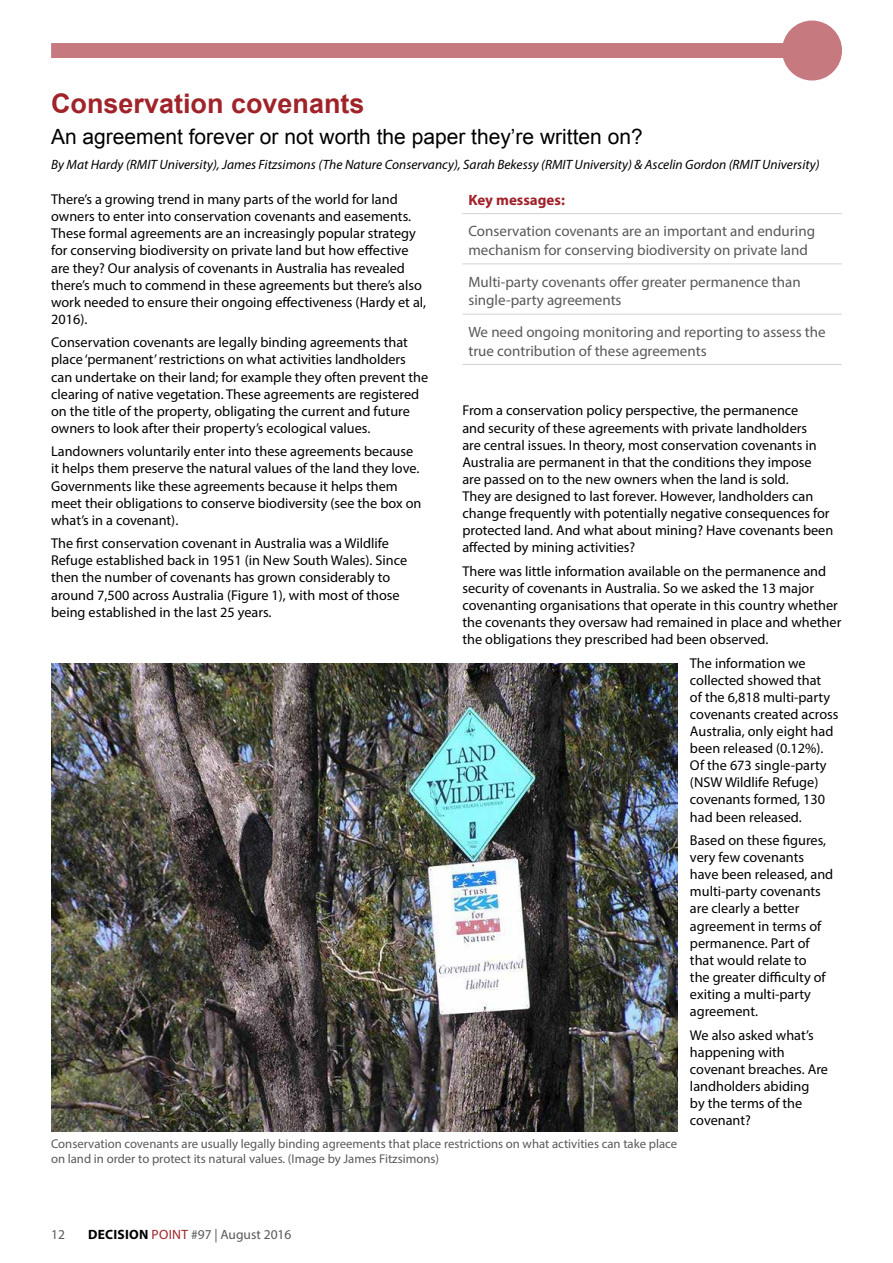
<style>
.page{position:relative;width:893px;height:1263px;background:#fff}
.page>*{position:absolute;margin:0;border:0;box-sizing:border-box;transform-origin:0 0}
.t1{font:700 27px "Arial";color:#a0232a}
.t2{font:21px "Arial";color:#000}
.t3{font:15px/18.8px "Myriad Pro";color:#58595b}
.t4{font:700 15px "Myriad Pro";color:#a1222a}
.t5{font:14.25px/17.1px "Myriad Pro";color:#000}
.t6{font:italic 13.5px "Myriad Pro";color:#000}
.t7{font:13.5px "Myriad Pro";color:#58595b}
.t8{font:12.75px/15.3px "Myriad Pro";color:#58595b}
.s1{font-weight:700;color:#000}
.s2{color:#a1222a}
</style>
<div class="page">
<hr style="left:462px;top:213px;width:380px;height:1px;background:#d1d3d4">
<hr style="left:462px;top:263px;width:380px;height:1px;background:#d1d3d4">
<hr style="left:462px;top:314px;width:380px;height:1px;background:#d1d3d4">
<hr style="left:462px;top:364px;width:380px;height:1px;background:#d1d3d4">
<img style="left:51px;top:663px;width:626px;height:469px">
<div style="left:51px;top:43px;width:761px;height:15px;background:#c67a7f"></div>
<div style="left:782px;top:21px;width:60px;height:60px;background:#c67a7f;border-radius:50%"></div>
<h1 class="t1" style="left:51px;top:85px;width:315px">Conservation covenants</h1>
<h2 class="t2" style="left:51px;top:123px;width:593px">An agreement forever or not worth the paper they’re written on?</h2>
<p class="t6" style="left:51px;top:156px;width:770px">By Mat Hardy (RMIT University), James Fitzsimons (The Nature Conservancy), Sarah Bekessy (RMIT University) &amp; Ascelin Gordon (RMIT University)</p>
<p class="t4" style="left:468px;top:190px;width:98px">Key messages:</p>
<p class="t3" style="left:468px;top:222px;width:348px">Conservation covenants are an important and enduring mechanism for conserving biodiversity on private land</p>
<p class="t3" style="left:468px;top:272px;width:334px">Multi-party covenants offer greater permanence than single-party agreements</p>
<p class="t3" style="left:468px;top:322px;width:359px">We need ongoing monitoring and reporting to assess the true contribution of these agreements</p>
<p class="t5" style="left:51px;top:191px;width:376px">There’s a growing trend in many parts of the world for land owners to enter into conservation covenants and easements.<br>These formal agreements are an increasingly popular strategy for conserving biodiversity on private land but how effective are they? Our analysis of covenants in Australia has revealed there’s much to commend in these agreements but there’s also work needed to ensure their ongoing effectiveness (Hardy et al, 2016).</p>
<p class="t5" style="left:51px;top:334px;width:379px">Conservation covenants are legally binding agreements that place ‘permanent’ restrictions on what activities landholders can undertake on their land; for example they often prevent the clearing of native vegetation. These agreements are registered on the title of the property, obligating the current and future owners to look after their property’s ecological values.</p>
<p class="t5" style="left:51px;top:443px;width:372px">Landowners voluntarily enter into these agreements because it helps them preserve the natural values of the land they love.<br>Governments like these agreements because it helps them meet their obligations to conserve biodiversity (see the box on what’s in a covenant).</p>
<p class="t5" style="left:51px;top:535px;width:358px">The first conservation covenant in Australia was a Wildlife Refuge established back in 1951 (in New South Wales). Since then the number of covenants has grown considerably to around 7,500 across Australia (Figure 1), with most of those being established in the last 25 years.</p>
<p class="t5" style="left:462px;top:402px;width:372px">From a conservation policy perspective, the permanence<br>and security of these agreements with private landholders<br>are central issues. In theory, most conservation covenants in Australia are permanent in that the conditions they impose are passed on to the new owners when the land is sold.<br>They are designed to last forever. However, landholders can change frequently with potentially negative consequences for protected land. And what about mining? Have covenants been affected by mining activities?</p>
<p class="t5" style="left:462px;top:562px;width:380px">There was little information available on the permanence and security of covenants in Australia. So we asked the 13 major covenanting organisations that operate in this country whether the covenants they oversaw had remained in place and whether the obligations they prescribed had been observed.</p>
<p class="t5" style="left:690px;top:654px;width:150px">The information we collected showed that<br>of the 6,818 multi-party covenants created across<br>Australia, only eight had been released (0.12%).<br>Of the 673 single-party (NSW Wildlife Refuge) covenants formed, 130 had been released.</p>
<p class="t5" style="left:690px;top:831px;width:145px">Based on these figures, very few covenants have been released, and multi-party covenants are clearly a better agreement in terms of permanence. Part of that would relate to<br>the greater difficulty of exiting a multi-party agreement.</p>
<p class="t5" style="left:690px;top:1026px;width:140px">We also asked what’s happening with covenant breaches. Are landholders abiding<br>by the terms of the covenant?</p>
<p class="t8" style="left:51px;top:1136px;width:628px">Conservation covenants are usually legally binding agreements that place restrictions on what activities can take place on land in order to protect its natural values. (Image by James Fitzsimons)</p>
<p class="t7" style="left:51px;top:1226px;width:15px">12</p>
<p class="t7" style="left:88px;top:1226px;width:205px"><span class="s1">DECISION</span> <span class="s2">POINT</span> #97 | August 2016</p>
</div>
